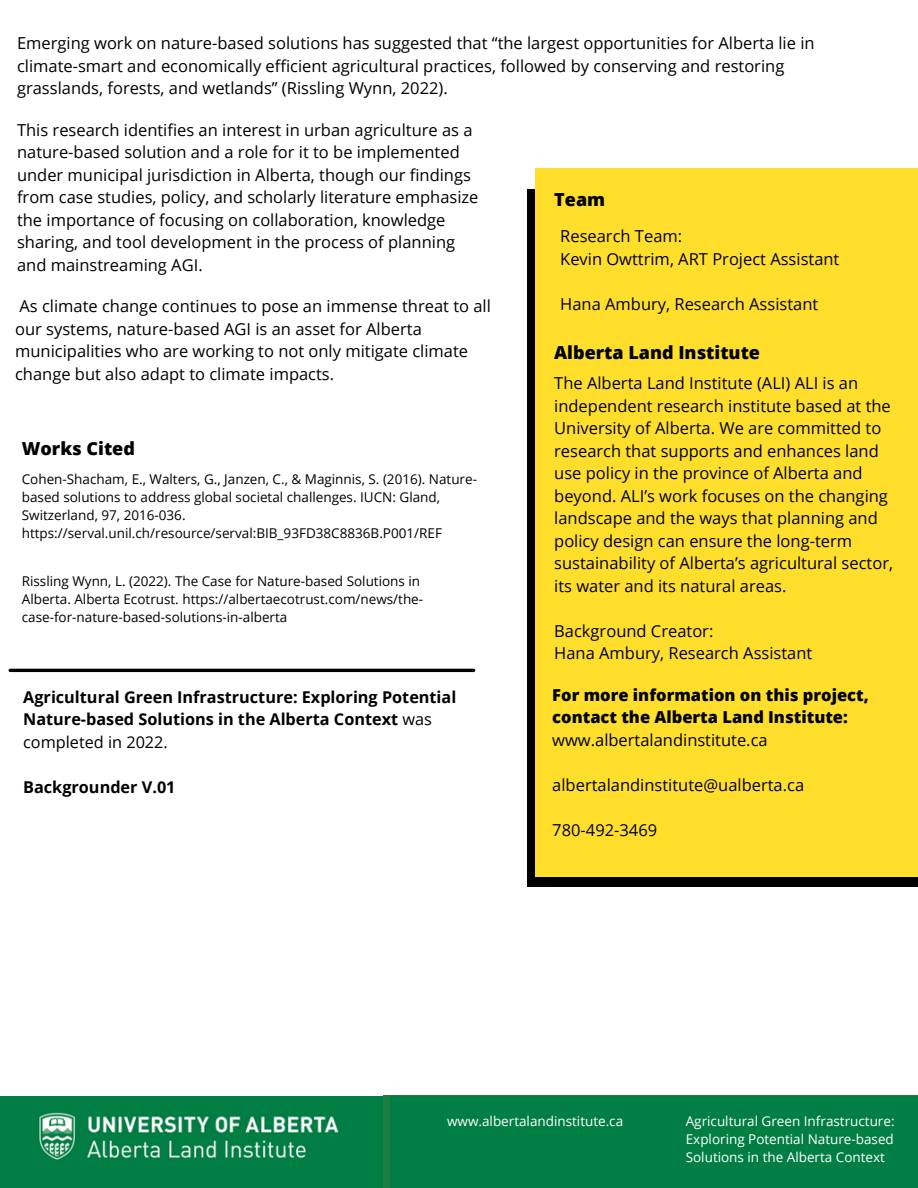
<style>
.page{position:relative;width:918px;height:1188px;background:#fff}
.page>*{position:absolute;margin:0;border:0;box-sizing:border-box;transform-origin:0 0}
.t1{font:800 18px "Open Sans";color:#000}
.t2{font:16.5px/22.5px "Open Sans";color:#000}
.t3{font:800 16.5px/22.5px "Open Sans";color:#000}
.t4{font:700 16.2px/22.5px "Open Sans";color:#000}
.t5{font:13.5px/18px "Open Sans";color:#000}
.t6{font:13.5px/18px "Open Sans";color:#fff;text-align:justify}
.t7{font:12px/16px "Open Sans";color:#fff}
.s1{font-weight:400}
</style>
<div class="page">
<div style="left:528px;top:189px;width:390px;height:698px;background:#000"></div>
<div style="left:535px;top:168px;width:383px;height:709px;background:#ffdf2b"></div>
<img style="left:0;top:1096px;width:384px;height:92px">
<div style="left:391px;top:1096px;width:527px;height:92px;background:#017e44"></div>
<hr style="left:10px;top:669px;width:464px;height:3px;background:#000">
<p class="t2" style="left:17px;top:32px;width:799px">Emerging work on nature-based solutions has suggested that “the largest opportunities for Alberta lie in climate-smart and economically efficient agricultural practices, followed by conserving and restoring grasslands, forests, and wetlands” (Rissling Wynn, 2022).</p>
<p class="t2" style="left:17px;top:118px;width:463px">This research identifies an interest in urban agriculture as a nature-based solution and a role for it to be implemented under municipal jurisdiction in Alberta, though our findings from case studies, policy, and scholarly literature emphasize the importance of focusing on collaboration, knowledge sharing, and tool development in the process of planning and mainstreaming AGI.</p>
<p class="t2" style="left:15px;top:295px;width:477px">As climate change continues to pose an immense threat to all our systems, nature-based AGI is an asset for Alberta municipalities who are working to not only mitigate climate change but also adapt to climate impacts.</p>
<p class="t1" style="left:22px;top:436px;width:115px">Works Cited</p>
<p class="t5" style="left:22px;top:470px;width:457px">Cohen-Shacham, E., Walters, G., Janzen, C., &amp; Maginnis, S. (2016). Nature&shy;based solutions to address global societal challenges. IUCN: Gland, Switzerland, 97, 2016-036. https://serval.unil.ch/resource/serval:BIB_93FD38C8836B.P001/REF</p>
<p class="t5" style="left:22px;top:571px;width:403px">Rissling Wynn, L. (2022). The Case for Nature-based Solutions in<br>Alberta. Alberta Ecotrust. https://albertaecotrust.com/news/the&shy;case-for-nature-based-solutions-in-alberta</p>
<p class="t4" style="left:23px;top:685px;width:435px">Agricultural Green Infrastructure: Exploring Potential<br>Nature-based Solutions in the Alberta Context <span class="s1">was completed in 2022.</span></p>
<p class="t4" style="left:23px;top:775px;width:154px">Backgrounder V.01</p>
<p class="t1" style="left:554px;top:187px;width:52px">Team</p>
<p class="t2" style="left:560px;top:225px;width:281px">Research Team:<br>Kevin Owttrim, ART Project Assistant</p>
<p class="t2" style="left:560px;top:292px;width:260px">Hana Ambury, Research Assistant</p>
<p class="t1" style="left:554px;top:340px;width:207px">Alberta Land Institute</p>
<p class="t2" style="left:554px;top:371px;width:340px">The Alberta Land Institute (ALI) ALI is an independent research institute based at the University of Alberta. We are committed to research that supports and enhances land use policy in the province of Alberta and beyond. ALI’s work focuses on the changing landscape and the ways that planning and policy design can ensure the long-term sustainability of Alberta’s agricultural sector, its water and its natural areas.</p>
<p class="t2" style="left:554px;top:619px;width:260px">Background Creator:<br>Hana Ambury, Research Assistant</p>
<p class="t3" style="left:552px;top:683px;width:318px">For more information on this project, contact the Alberta Land Institute:</p>
<p class="t2" style="left:552px;top:728px;width:217px">www.albertalandinstitute.ca</p>
<p class="t2" style="left:552px;top:773px;width:253px">albertalandinstitute@ualberta.ca</p>
<p class="t2" style="left:552px;top:818px;width:106px">780-492-3469</p>
<p class="t6" style="left:440px;top:1117px;width:178px">www.albertalandinstitute.ca</p>
<p class="t7" style="left:754px;top:1106px;width:131px">Say it Loud and Clear:<br>Understanding Risk<br>Communication in<br>Alberta's Municipalities</p>
<p class="t6" style="left:686px;top:1112px;width:210px">Agricultural Green Infrastructure:<br>Exploring Potential Nature-based Solutions in the Alberta Context</p>
<p class="t6" style="left:447px;top:1112px;width:178px">www.albertalandinstitute.ca</p>
</div>
